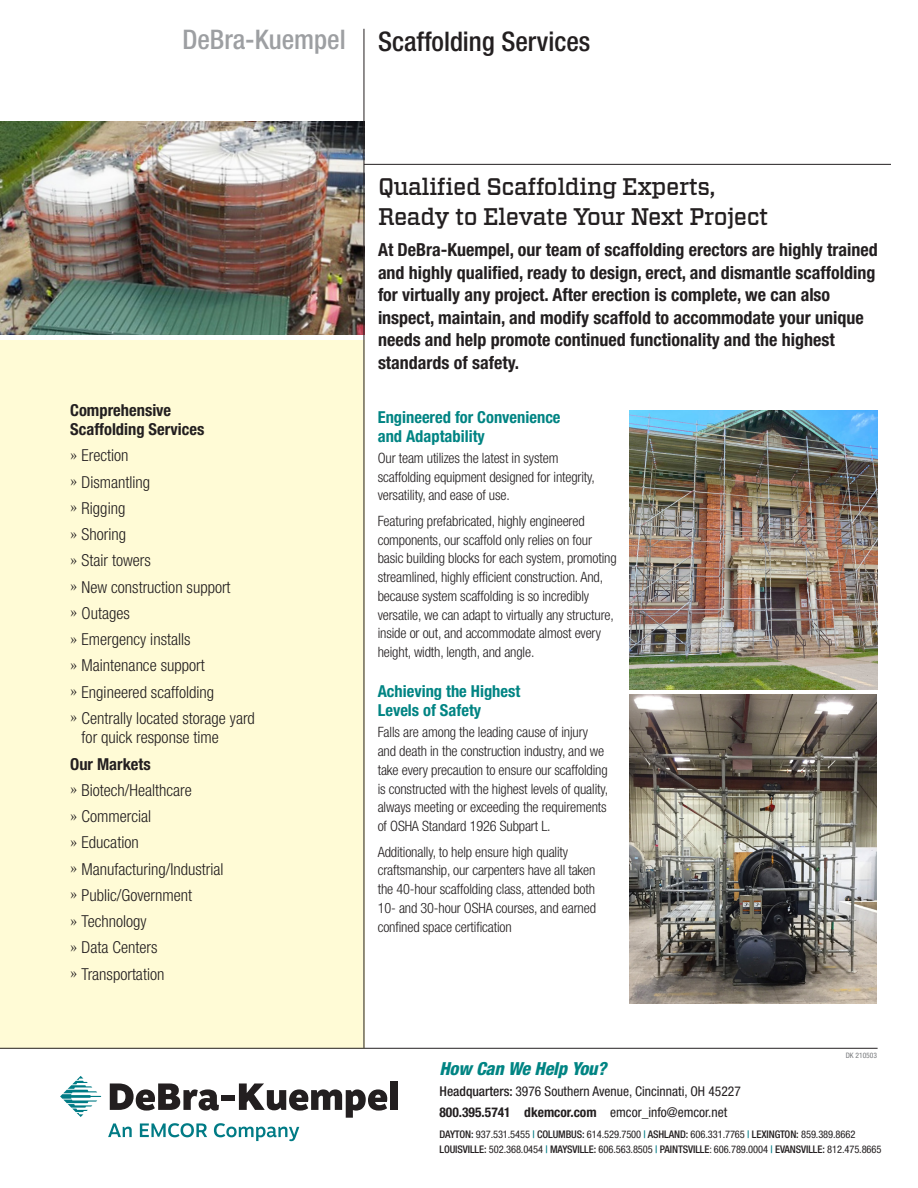
<style>
.page{position:relative;width:918px;height:1188px;background:#fff}
.page>*{position:absolute;margin:0;border:0;box-sizing:border-box;transform-origin:0 0}
.Insert_Title{font:500 condensed 27px "Helvetica Neue";color:#231f20}
._01_1_intro_copy{font:500 condensed 27px "Helvetica Neue";color:#9d9fa2}
.Headline{font:500 24px "Vitesse";letter-spacing:-.02em;color:#231f20}
.Intro_copy{font:700 condensed 18px/22.5px "Helvetica Neue";color:#231f20}
.t1{font:italic 800 condensed 18px "Helvetica Neue";letter-spacing:-.01em;color:#008483}
.t2{font:300 condensed 16.5px/19.5px "Helvetica Neue";color:#231f20}
.Divison_paragraph_de{font:700 condensed 16.5px/19.5px "Helvetica Neue";color:#008483}
.Body_copy{font:700 condensed 16.5px/19.5px "Helvetica Neue";color:#231f20}
.Body_copy-2{font:300 condensed 14.25px/18.8px "Helvetica Neue";letter-spacing:-.01em;color:#231f20}
.t3{font:condensed 13.5px "Helvetica Neue";color:#231f20}
.t4{font:700 condensed 13.5px "Helvetica Neue";color:#231f20}
.t5{font:condensed 10.5px "Helvetica Neue";letter-spacing:-.01em;color:#231f20}
.t6{font:condensed 7.5px "Helvetica Neue";color:#76787b}
.s1{font-family:"Minion";font-weight:400;font-stretch:normal}
.s2{font-weight:500}
.s3{font-weight:400}
.s4{font-weight:500;color:#007b85}
</style>
<div class="page">
<img style="left:0;top:122px;width:364px;height:213px">
<div style="left:0;top:340px;width:364px;height:709px;background:#fffbd6"></div>
<hr style="left:364px;top:164px;width:527px;height:1px;background:#231f20">
<hr style="left:364px;top:29px;width:1px;height:1019px;background:#231f20">
<img style="left:630px;top:411px;width:247px;height:279px">
<img style="left:630px;top:694px;width:247px;height:309px">
<hr style="left:0;top:1048px;width:878px;height:1px;background:#231f20">
<div style="left:391px;top:1082px;width:7px;height:28px;background:#231f20"></div>
<svg style="left:60px;top:1076px;width:41px;height:41px"></svg>
<svg style="left:108px;top:1083px;width:279px;height:58px"></svg>
<p class="_01_1_intro_copy" style="left:182px;top:24px;width:165px">DeBra-Kuempel</p>
<p class="Insert_Title" style="left:378px;top:25px;width:214px">Scaffolding Services</p>
<p class="Body_copy" style="left:70px;top:400px;width:136px">Comprehensive<br>Scaffolding Services</p>
<p class="t2" style="left:70px;top:446px;width:60px"><span class="s1">»</span> Erection</p>
<p class="t2" style="left:70px;top:472px;width:82px"><span class="s1">»</span> Dismantling</p>
<p class="t2" style="left:70px;top:498px;width:57px"><span class="s1">»</span> Rigging</p>
<p class="t2" style="left:70px;top:524px;width:57px"><span class="s1">»</span> Shoring</p>
<p class="t2" style="left:70px;top:551px;width:82px"><span class="s1">»</span> Stair towers</p>
<p class="t2" style="left:70px;top:577px;width:162px"><span class="s1">»</span> New construction support</p>
<p class="t2" style="left:70px;top:603px;width:61px"><span class="s1">»</span> Outages</p>
<p class="t2" style="left:70px;top:629px;width:122px"><span class="s1">»</span> Emergency installs</p>
<p class="t2" style="left:70px;top:656px;width:136px"><span class="s1">»</span> Maintenance support</p>
<p class="t2" style="left:70px;top:682px;width:146px"><span class="s1">»</span> Engineered scaffolding</p>
<p class="t2" style="left:82px;top:708px;width:175px;text-indent:-11px"><span class="s1">»</span> Centrally located storage yard for quick response time</p>
<p class="Body_copy" style="left:70px;top:754px;width:82px">Our Markets</p>
<p class="t2" style="left:70px;top:780px;width:123px"><span class="s1">»</span> Biotech/Healthcare</p>
<p class="t2" style="left:70px;top:806px;width:83px"><span class="s1">»</span> Commercial</p>
<p class="t2" style="left:70px;top:833px;width:70px"><span class="s1">»</span> Education</p>
<p class="t2" style="left:70px;top:859px;width:155px"><span class="s1">»</span> Manufacturing/Industrial</p>
<p class="t2" style="left:70px;top:885px;width:123px"><span class="s1">»</span> Public/Government</p>
<p class="t2" style="left:70px;top:911px;width:78px"><span class="s1">»</span> Technology</p>
<p class="t2" style="left:70px;top:938px;width:89px"><span class="s1">»</span> Data Centers</p>
<p class="t2" style="left:70px;top:964px;width:96px"><span class="s1">»</span> Transportation</p>
<p class="Headline" style="left:378px;top:170px;width:339px">Qualified Scaffolding Experts,</p>
<p class="Headline" style="left:378px;top:201px;width:392px">Ready to Elevate Your Next Project</p>
<p class="Intro_copy" style="left:378px;top:238px;width:501px">At DeBra-Kuempel, our team of scaffolding erectors are highly trained and highly qualified, ready to design, erect, and dismantle scaffolding for virtually any project. After erection is complete, we can also inspect, maintain, and modify scaffold to accommodate your unique needs and help promote continued functionality and the highest standards of safety.</p>
<p class="Divison_paragraph_de" style="left:378px;top:407px;width:184px">Engineered for Convenience and Adaptability</p>
<p class="Body_copy-2" style="left:378px;top:448px;width:219px">Our team utilizes the latest in system scaffolding equipment designed for integrity, versatility, and ease of use.</p>
<p class="Body_copy-2" style="left:378px;top:511px;width:241px">Featuring prefabricated, highly engineered components, our scaffold only relies on four basic building blocks for each system, promoting streamlined, highly efficient construction. And, because system scaffolding is so incredibly versatile, we can adapt to virtually any structure, inside or out, and accommodate almost every height, width, length, and angle.</p>
<p class="Divison_paragraph_de" style="left:378px;top:681px;width:144px">Achieving the Highest<br>Levels of Safety</p>
<p class="Body_copy-2" style="left:378px;top:723px;width:232px">Falls are among the leading cause of injury and death in the construction industry, and we take every precaution to ensure our scaffolding is constructed with the highest levels of quality, always meeting or exceeding the requirements of OSHA Standard 1926 Subpart L.</p>
<p class="Body_copy-2" style="left:378px;top:842px;width:220px">Additionally, to help ensure high quality craftsmanship, our carpenters have all taken the 40-hour scaffolding class, attended both 10- and 30-hour OSHA courses, and earned confined space certification</p>
<p class="t6" style="left:846px;top:1051px;width:33px">DK 210503</p>
<p class="t1" style="left:440px;top:1057px;width:168px">How Can We Help You?</p>
<p class="t3" style="left:440px;top:1083px;width:303px"><span class="s2">Headquarters:</span> 3976 Southern Avenue, Cincinnati, OH 45227</p>
<p class="t4" style="left:440px;top:1104px;width:289px">800.395.5741 dkemcor.com <span class="s3">emcor_info@emcor.net</span></p>
<p class="t5" style="left:440px;top:1128px;width:417px"><span class="s2">DAYTON:</span> 937.531.5455 <span class="s4">|</span> <span class="s2">COLUMBUS:</span> 614.529.7500 <span class="s4">|</span> <span class="s2">ASHLAND:</span> 606.331.7765 <span class="s4">|</span> <span class="s2">LEXINGTON:</span> 859.389.8662</p>
<p class="t5" style="left:440px;top:1143px;width:444px"><span class="s2">LOUISVILLE:</span> 502.368.0454 <span class="s4">|</span> <span class="s2">MAYSVILLE:</span> 606.563.8505 <span class="s4">|</span> <span class="s2">PAINTSVILLE</span>: 606.789.0004 <span class="s4">|</span> <span class="s2">EVANSVILLE:</span> 812.475.8665</p>
</div>
